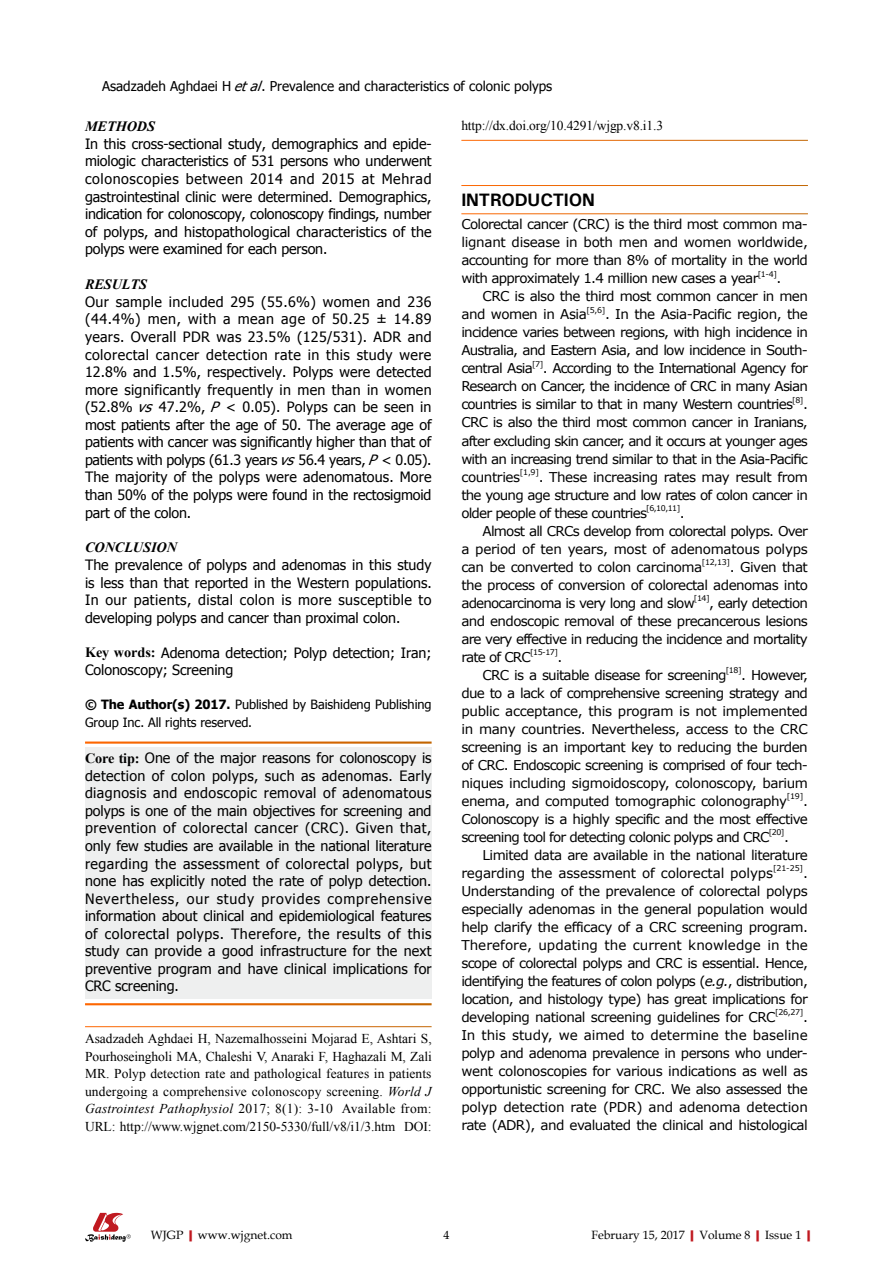
<style>
.page{position:relative;width:893px;height:1263px;background:#fff}
.page>*{position:absolute;margin:0;border:0;box-sizing:border-box;transform-origin:0 0}
.t1{font:700 18px "Univers";letter-spacing:-.01em;color:#000}
.t2{font:14.25px/17.5px "Tahoma";letter-spacing:-.005em;color:#000}
.t3{font:13.5px/18px "Verdana";letter-spacing:-.055em;color:#000;text-align:justify}
.t4{font:13.5px/17.5px "Times New Roman";letter-spacing:-.005em;color:#000;text-align:justify}
.t5{font:13.5px "Tahoma";color:#000}
.t6{font:13.5px "Verdana";letter-spacing:-.035em;color:#000}
.t7{font:13.5px "Verdana";letter-spacing:-.02em;color:#000}
.t8{font:13.5px "Verdana";letter-spacing:-.015em;color:#000}
.t9{font:12.75px/17.5px "Tahoma";letter-spacing:-.005em;color:#000}
.t10{font:12px "Book Antiqua";color:#000}
.t11{font:7.8px "Verdana";letter-spacing:-.05em;color:#000}
.s1{font-style:italic}
.s2{font-family:"Times New Roman";font-weight:700;font-style:italic}
.s3{font-family:"Times New Roman";font-weight:700}
.s4{font-weight:700}
.s5{font-weight:700;color:#c01920}
</style>
<div class="page">
<div style="left:85px;top:747px;width:347px;height:252px;background:#eeefef"></div>
<svg style="left:85px;top:1213px;width:46px;height:29px"></svg>
<p class="t5" style="left:102px;top:77px;width:452px">Asadzadeh Aghdaei H <span class="s1">etal</span>. Prevalence and characteristics of colonic polyps</p>
<p class="t2" style="left:85px;top:116px;width:348px"><span class="s2">METHODS<br></span>In this cross-sectional study, demographics and epide&shy;miologic characteristics of 531 persons who underwent colonoscopies between 2014 and 2015 at Mehrad gastrointestinal clinic were determined. Demographics, indication for colonoscopy, colonoscopy findings, number of polyps, and histopathological characteristics of the polyps were examined for each person.</p>
<p class="t2" style="left:85px;top:274px;width:348px"><span class="s2">RESULTS<br></span>Our sample included 295 (55.6%) women and 236 (44.4%) men, with a mean age of 50.25 ± 14.89 years. Overall PDR was 23.5% (125/531). ADR and colorectal cancer detection rate in this study were 12.8% and 1.5%, respectively. Polyps were detected more significantly frequently in men than in women (52.8% <span class="s1">vs</span> 47.2%, <span class="s1">P</span> &lt; 0.05). Polyps can be seen in most patients after the age of 50. The average age of patients with cancer was significantly higher than that of patients with polyps (61.3 years <span class="s1">vs</span>56.4 years, <span class="s1">P</span> &lt; 0.05).<br>The majority of the polyps were adenomatous. More than 50% of the polyps were found in the rectosigmoid part of the colon.</p>
<p class="t2" style="left:85px;top:537px;width:348px"><span class="s2">CONCLUSION<br></span>The prevalence of polyps and adenomas in this study is less than that reported in the Western populations.<br>In our patients, distal colon is more susceptible to developing polyps and cancer than proximal colon.</p>
<p class="t2" style="left:85px;top:643px;width:348px"><span class="s3">Key words:</span> Adenoma detection; Polyp detection; Iran;<br>Colonoscopy; Screening</p>
<p class="t9" style="left:85px;top:695px;width:348px"><span class="s4">© The Author(s) 2017.</span> Published by Baishideng Publishing<br>Group Inc. All rights reserved.</p>
<p class="t2" style="left:85px;top:749px;width:348px;text-align:justify"><span class="s3">Core tip:</span> One of the major reasons for colonoscopy is detection of colon polyps, such as adenomas. Early diagnosis and endoscopic removal of adenomatous polyps is one of the main objectives for screening and prevention of colorectal cancer (CRC). Given that, only few studies are available in the national literature regarding the assessment of colorectal polyps, but none has explicitly noted the rate of polyp detection.<br>Nevertheless, our study provides comprehensive information about clinical and epidemiological features of colorectal polyps. Therefore, the results of this study can provide a good infrastructure for the next preventive program and have clinical implications for CRC screening.</p>
<p class="t4" style="left:85px;top:1029px;width:348px">Asadzadeh Aghdaei H, Nazemalhosseini Mojarad E, Ashtari S, Pourhoseingholi MA, Chaleshi V, Anaraki F, Haghazali M, Zali MR. Polyp detection rate and pathological features in patients undergoing a comprehensive colonoscopy screening. <span class="s1">World J Gastrointest Pathophysiol</span> 2017; 8(1): 3-10 Available from:<br>URL: http://www.wjgnet.com/2150-5330/full/v8/i1/3.htm DOI:</p>
<p class="t4" style="left:461px;top:117px;width:203px">http://dx.doi.org/10.4291/wjgp.v8.i1.3</p>
<p class="t1" style="left:461px;top:188px;width:135px">INTRODUCTION</p>
<p class="t3" style="left:461px;top:215px;width:348px">Colorectal cancer (CRC) is the third most common ma&shy;lignant disease in both men and women worldwide, accounting for more than 8% of mortality in the world with approximately 1.4 million new cases a year</p>
<p class="t11" style="left:758px;top:268px;width:21px">[1-4]</p>
<p class="t3" style="left:776px;top:269px;width:6px">.</p>
<p class="t3" style="left:483px;top:287px;width:327px">CRC is also the third most common cancer in men</p>
<p class="t6" style="left:461px;top:305px;width:127px">and women in Asia</p>
<p class="t11" style="left:586px;top:304px;width:20px">[5,6]</p>
<p class="t3" style="left:461px;top:305px;width:348px;text-align:left;text-indent:144px">. In the Asia-Pacific region, the incidence varies between regions, with high incidence in Australia, and Eastern Asia, and low incidence in South&shy;central Asia</p>
<p class="t11" style="left:532px;top:358px;width:13px">[7]</p>
<p class="t3" style="left:461px;top:359px;width:348px;text-indent:82px">. According to the International Agency for Research on Cancer, the incidence of CRC in many Asian countries is similar to that in many Western countries</p>
<p class="t11" style="left:792px;top:394px;width:13px">[8]</p>
<p class="t3" style="left:461px;top:395px;width:348px;text-indent:342px">.<br>CRC is also the third most common cancer in Iranians, after excluding skin cancer, and it occurs at younger ages with an increasing trend similar to that in the Asia-Pacific countries</p>
<p class="t11" style="left:520px;top:467px;width:21px">[1,9]</p>
<p class="t3" style="left:461px;top:467px;width:348px;text-indent:77px">. These increasing rates may result from the young age structure and low rates of colon cancer in older people of these countries</p>
<p class="t11" style="left:646px;top:503px;width:36px">[6,10,11]</p>
<p class="t3" style="left:680px;top:503px;width:6px">.</p>
<p class="t3" style="left:483px;top:521px;width:327px">Almost all CRCs develop from colorectal polyps. Over</p>
<p class="t7" style="left:461px;top:539px;width:348px">a period of ten years, most of adenomatous polyps</p>
<p class="t6" style="left:461px;top:557px;width:242px">can be converted to colon carcinoma</p>
<p class="t11" style="left:702px;top:557px;width:30px">[12,13]</p>
<p class="t3" style="left:461px;top:557px;width:348px;text-indent:268px">. Given that the process of conversion of colorectal adenomas into adenocarcinoma is very long and slow</p>
<p class="t11" style="left:694px;top:593px;width:17px">[14]</p>
<p class="t3" style="left:461px;top:594px;width:348px;text-indent:248px">, early detection and endoscopic removal of these precancerous lesions are very effective in reducing the incidence and mortality rate of CRC</p>
<p class="t11" style="left:530px;top:647px;width:29px">[15-17]</p>
<p class="t3" style="left:483px;top:648px;width:245px;text-indent:75px">.<br>CRC is a suitable disease for screening</p>
<p class="t11" style="left:726px;top:665px;width:17px">[18]</p>
<p class="t3" style="left:461px;top:666px;width:348px;text-indent:280px">. However, due to a lack of comprehensive screening strategy and public acceptance, this program is not implemented in many countries. Nevertheless, access to the CRC screening is an important key to reducing the burden of CRC. Endoscopic screening is comprised of four tech&shy;niques including sigmoidoscopy, colonoscopy, barium enema, and computed tomographic colonography</p>
<p class="t11" style="left:787px;top:791px;width:18px">[19]</p>
<p class="t3" style="left:461px;top:792px;width:348px;text-indent:342px">.<br>Colonoscopy is a highly specific and the most effective screening tool for detecting colonic polyps and CRC</p>
<p class="t11" style="left:769px;top:827px;width:17px">[20]</p>
<p class="t3" style="left:784px;top:828px;width:6px">.</p>
<p class="t3" style="left:483px;top:846px;width:327px">Limited data are available in the national literature</p>
<p class="t8" style="left:461px;top:864px;width:313px">regarding the assessment of colorectal polyps</p>
<p class="t11" style="left:773px;top:863px;width:32px">[21-25]</p>
<p class="t3" style="left:461px;top:864px;width:348px;text-indent:342px">.<br>Understanding of the prevalence of colorectal polyps especially adenomas in the general population would help clarify the efficacy of a CRC screening program.<br>Therefore, updating the current knowledge in the scope of colorectal polyps and CRC is essential. Hence, identifying the features of colon polyps (<span class="s1">e.g.</span>, distribution, location, and histology type) has great implications for developing national screening guidelines for CRC</p>
<p class="t11" style="left:775px;top:1007px;width:30px">[26,27]</p>
<p class="t3" style="left:461px;top:1008px;width:348px;text-indent:342px">.<br>In this study, we aimed to determine the baseline polyp and adenoma prevalence in persons who under&shy;went colonoscopies for various indications as well as opportunistic screening for CRC. We also assessed the polyp detection rate (PDR) and adenoma detection rate (ADR), and evaluated the clinical and histological</p>
<p class="t10" style="left:151px;top:1226px;width:143px">WJGP<span class="s5">|</span>www.wjgnet.com</p>
<p class="t10" style="left:591px;top:1226px;width:226px">February 15, 2017<span class="s5">|</span>Volume 8<span class="s5">|</span>Issue 1<span class="s5">|</span></p>
</div>
